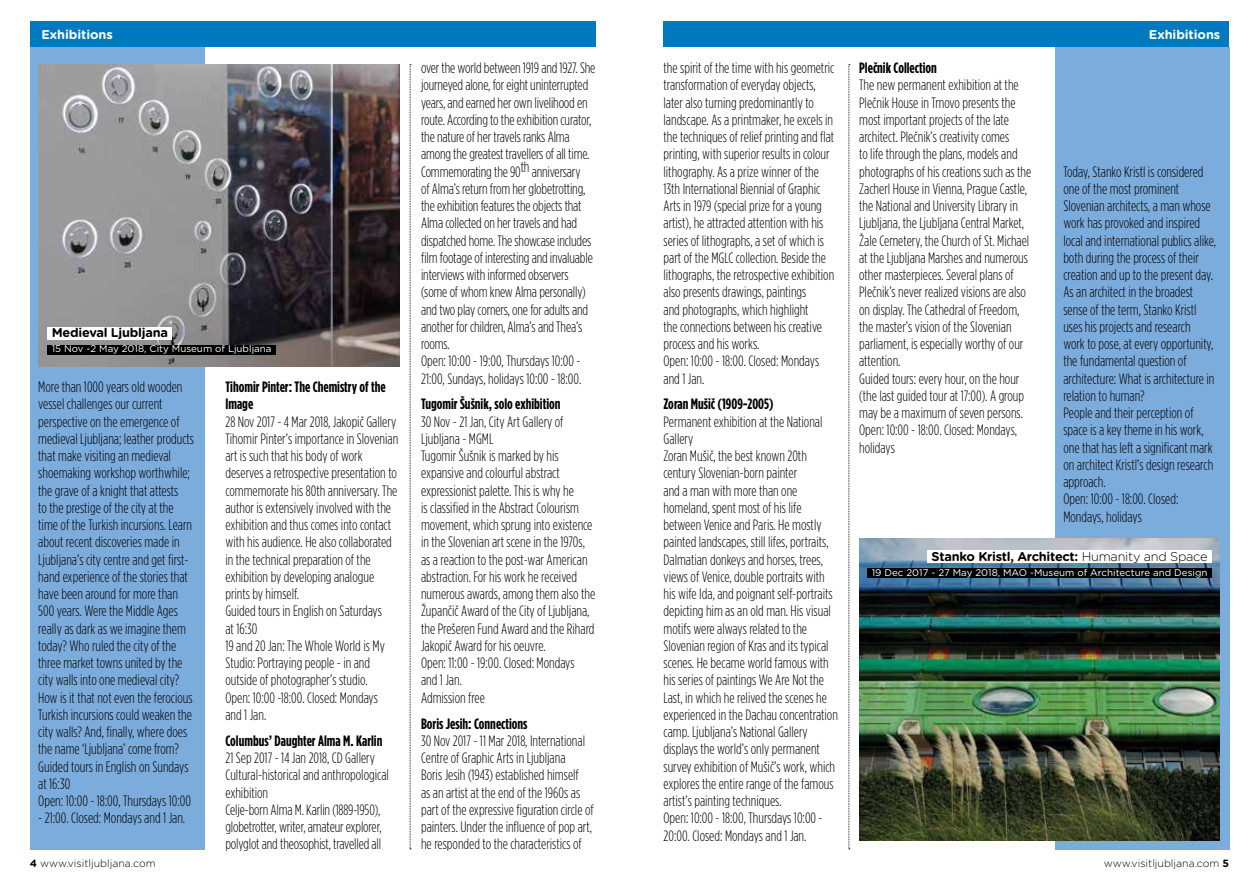
<style>
.page{position:relative;width:1259px;height:893px;background:#fff}
.page>*{position:absolute;margin:0;border:0;box-sizing:border-box;transform-origin:0 0}
.t1{font:300 15px/17.2px "Gotham Condensed";color:#000}
.t2{font:700 15px/17.2px "Gotham Condensed";color:#000}
.t3{font:700 12.75px "Gotham Rounded";letter-spacing:-.02em;color:#000}
.t4{font:700 12.75px "Gotham Rounded";letter-spacing:-.005em;color:#fff}
.t5{font:300 10.5px "Gotham Rounded";color:#000}
.t6{font:9.75px "Gotham Rounded";color:#fff}
.s1{font-weight:300}
.s2{font-weight:700}
</style>
<div class="page">
<svg style="left:410px;top:64px;width:1px;height:785px"></svg>
<div style="left:30px;top:21px;width:565px;height:26px;background:#0079c1"></div>
<div style="left:30px;top:47px;width:175px;height:802px;background:#7cacdc"></div>
<img style="left:38px;top:64px;width:362px;height:302px">
<div style="left:47px;top:327px;width:125px;height:13px;background:#fff"></div>
<div style="left:47px;top:345px;width:229px;height:9px;background:#000"></div>
<div style="left:663px;top:21px;width:566px;height:26px;background:#0079c1"></div>
<svg style="left:848px;top:64px;width:2px;height:785px;background:#c3c3c3"></svg>
<div style="left:1054px;top:47px;width:175px;height:802px;background:#7cacdc"></div>
<img style="left:859px;top:539px;width:360px;height:302px">
<div style="left:927px;top:550px;width:284px;height:13px;background:#fff"></div>
<div style="left:867px;top:568px;width:344px;height:10px;background:#000"></div>
<p class="t4" style="left:41px;top:25px;width:73px">Exhibitions</p>
<p class="t3" style="left:52px;top:324px;width:118px">Medieval Ljubljana</p>
<p class="t6" style="left:52px;top:342px;width:221px">15 Nov -2 May 2018, City Museum of Ljubljana</p>
<p class="t2" style="left:225px;top:378px;width:162px">Tihomir Pinter: The Chemistry of the<br>Image</p>
<p class="t1" style="left:225px;top:413px;width:174px">28 Nov 2017 - 4 Mar 2018, Jakopič Gallery Tihomir Pinter’s importance in Slovenian art is such that his body of work deserves a retrospective presentation to commemorate his 80th anniversary. The author is extensively involved with the exhibition and thus comes into contact with his audience. He also collaborated in the technical preparation of the exhibition by developing analogue prints by himself.<br>Guided tours in English on Saturdays<br>at 16:30<br>19 and 20 Jan: The Whole World is My Studio: Portraying people - in and outside of photographer’s studio.<br>Open: 10:00 -18:00. Closed: Mondays<br>and 1 Jan.</p>
<p class="t2" style="left:225px;top:732px;width:158px">Columbus’ Daughter Alma M. Karlin</p>
<p class="t1" style="left:225px;top:749px;width:165px">21 Sep 2017 - 14 Jan 2018, CD Gallery Cultural-historical and anthropological exhibition<br>Celje-born Alma M. Karlin (1889-1950), globetrotter, writer, amateur explorer, polyglot and theosophist, travelled all</p>
<p class="t1" style="left:38px;top:378px;width:157px">More than 1000 years old wooden vessel challenges our current perspective on the emergence of medieval Ljubljana; leather products that make visiting an medieval shoemaking workshop worthwhile; the grave of a knight that attests<br>to the prestige of the city at the time of the Turkish incursions. Learn about recent discoveries made in<br>Ljubljana’s city centre and get first&shy;hand experience of the stories that have been around for more than<br>500 years. Were the Middle Ages really as dark as we imagine them today? Who ruled the city of the three market towns united by the city walls into one medieval city?<br>How is it that not even the ferocious<br>Turkish incursions could weaken the city walls? And, finally, where does the name ‘Ljubljana’ come from?<br>Guided tours in English on Sundays at 16:30<br>Open: 10:00 - 18:00, Thursdays 10:00</p>
<p class="t1" style="left:38px;top:809px;width:148px">- 21:00. Closed: Mondays and 1 Jan.</p>
<p class="t1" style="left:421px;top:59px;width:176px">over the world between 1919 and 1927. She journeyed alone, for eight uninterrupted years, and earned her own livelihood en route. According to the exhibition curator, the nature of her travels ranks Alma among the greatest travellers of all time.<br>Commemorating the 90th anniversary<br>of Alma’s return from her globetrotting, the exhibition features the objects that Alma collected on her travels and had dispatched home. The showcase includes film footage of interesting and invaluable interviews with informed observers (some of whom knew Alma personally) and two play corners, one for adults and another for children, Alma’s and Thea’s rooms.<br>Open: 10:00 - 19:00, Thursdays 10:00 - 21:00, Sundays, holidays 10:00 - 18:00.</p>
<p class="t2" style="left:421px;top:395px;width:141px">Tugomir Šušnik, solo exhibition</p>
<p class="t1" style="left:421px;top:413px;width:176px">30 Nov - 21 Jan, City Art Gallery of<br>Ljubljana - MGML<br>Tugomir Šušnik is marked by his expansive and colourful abstract expressionist palette. This is why he<br>is classified in the Abstract Colourism movement, which sprung into existence in the Slovenian art scene in the 1970s, as a reaction to the post-war American abstraction. For his work he received numerous awards, among them also the<br>Župančič Award of the City of Ljubljana, the Prešeren Fund Award and the Rihard<br>Jakopič Award for his oeuvre.<br>Open: 11:00 - 19:00. Closed: Mondays<br>and 1 Jan.<br>Admission free</p>
<p class="t2" style="left:421px;top:715px;width:108px">Boris Jesih: Connections</p>
<p class="t1" style="left:421px;top:732px;width:174px">30 Nov 2017 - 11 Mar 2018, International Centre of Graphic Arts in Ljubljana<br>Boris Jesih (1943) established himself<br>as an artist at the end of the 1960s as part of the expressive figuration circle of painters. Under the influence of pop art, he responded to the characteristics of</p>
<p class="t1" style="left:663px;top:59px;width:172px">the spirit of the time with his geometric transformation of everyday objects, later also turning predominantly to landscape. As a printmaker, he excels in the techniques of relief printing and flat printing, with superior results in colour lithography. As a prize winner of the 13th International Biennial of Graphic Arts in 1979 (special prize for a young artist), he attracted attention with his series of lithographs, a set of which is part of the MGLC collection. Beside the lithographs, the retrospective exhibition also presents drawings, paintings<br>and photographs, which highlight<br>the connections between his creative process and his works.<br>Open: 10:00 - 18:00. Closed: Mondays and 1 Jan.</p>
<p class="t2" style="left:663px;top:395px;width:112px">Zoran Mušič (1909-2005)</p>
<p class="t1" style="left:663px;top:413px;width:176px">Permanent exhibition at the National Gallery<br>Zoran Mušič, the best known 20th century Slovenian-born painter<br>and a man with more than one homeland, spent most of his life between Venice and Paris. He mostly painted landscapes, still lifes, portraits, Dalmatian donkeys and horses, trees, views of Venice, double portraits with his wife Ida, and poignant self-portraits depicting him as an old man. His visual motifs were always related to the Slovenian region of Kras and its typical scenes. He became world famous with his series of paintings We Are Not the Last, in which he relived the scenes he experienced in the Dachau concentration camp. Ljubljana’s National Gallery displays the world’s only permanent survey exhibition of Mušič’s work, which explores the entire range of the famous artist’s painting techniques.<br>Open: 10:00 - 18:00, Thursdays 10:00 - 20:00. Closed: Mondays and 1 Jan.</p>
<p class="t4" style="left:1149px;top:25px;width:73px">Exhibitions</p>
<p class="t2" style="left:859px;top:59px;width:79px">Plečnik Collection</p>
<p class="t1" style="left:859px;top:76px;width:174px">The new permanent exhibition at the Plečnik House in Trnovo presents the most important projects of the late architect. Plečnik’s creativity comes<br>to life through the plans, models and photographs of his creations such as the Zacherl House in Vienna, Prague Castle, the National and University Library in Ljubljana, the Ljubljana Central Market, Žale Cemetery, the Church of St. Michael at the Ljubljana Marshes and numerous other masterpieces. Several plans of Plečnik’s never realized visions are also on display. The Cathedral of Freedom, the master’s vision of the Slovenian parliament, is especially worthy of our attention.<br>Guided tours: every hour, on the hour (the last guided tour at 17:00). A group may be a maximum of seven persons.<br>Open: 10:00 - 18:00. Closed: Mondays, holidays</p>
<p class="t1" style="left:1063px;top:163px;width:154px">Today, Stanko Kristl is considered one of the most prominent<br>Slovenian architects, a man whose work has provoked and inspired local and international publics alike, both during the process of their creation and up to the present day.<br>As an architect in the broadest sense of the term, Stanko Kristl uses his projects and research<br>work to pose, at every opportunity, the fundamental question of architecture: What is architecture in relation to human?<br>People and their perception of space is a key theme in his work, one that has left a significant mark on architect Kristl’s design research approach.<br>Open: 10:00 - 18:00. Closed:<br>Mondays, holidays</p>
<p class="t3" style="left:931px;top:547px;width:277px">Stanko Kristl, Architect: <span class="s1">Humanity and Space</span></p>
<p class="t6" style="left:872px;top:565px;width:337px">19 Dec 2017 - 27 May 2018, MAO -Museum of Architecture and Design</p>
<p class="t5" style="left:30px;top:857px;width:127px"><span class="s2">4</span> www.visitljubljana.com</p>
<p class="t5" style="left:1104px;top:857px;width:127px">www.visitljubljana.com <span class="s2">5</span></p>
</div>
